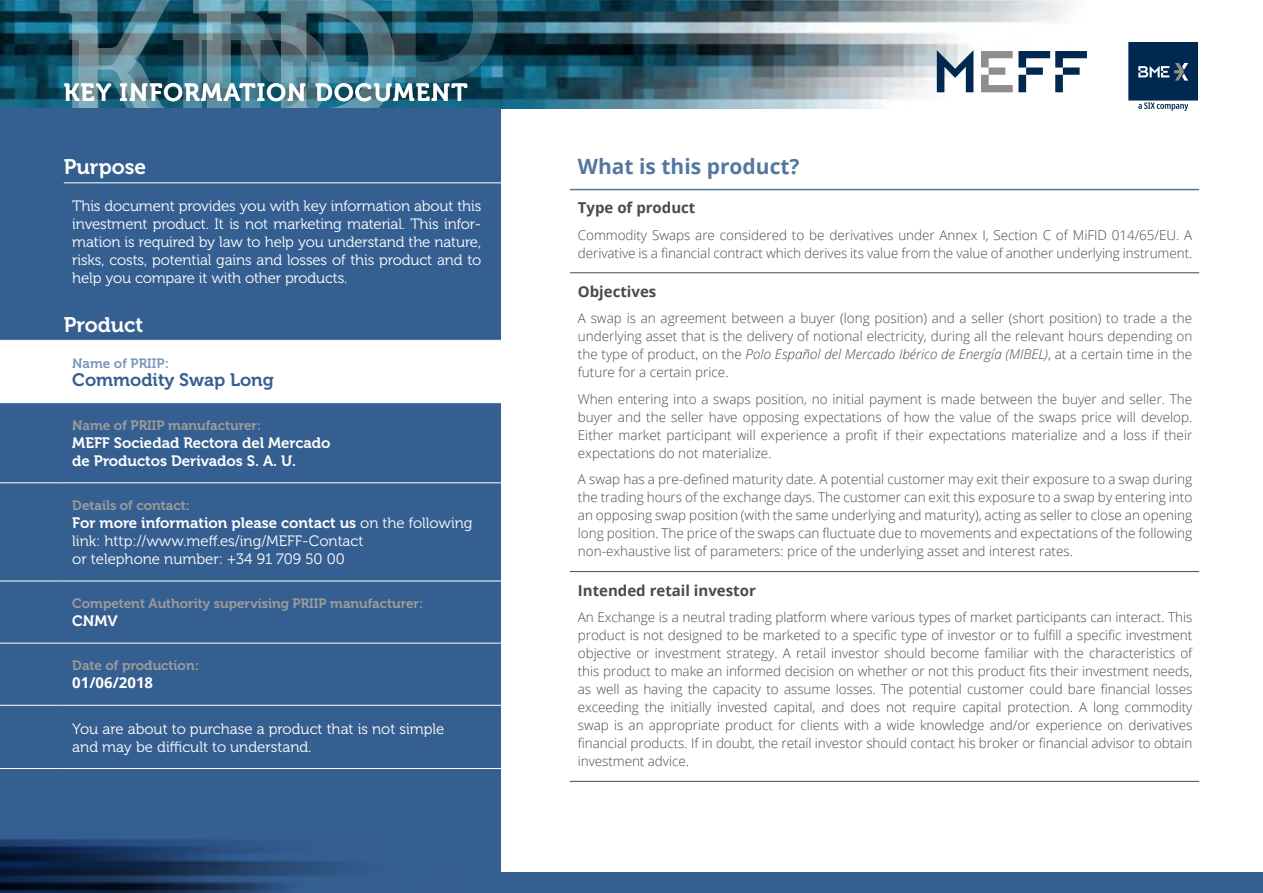
<style>
.page{position:relative;width:1263px;height:893px;background:#fff}
.page>*{position:absolute;margin:0;border:0;box-sizing:border-box;transform-origin:0 0}
.t1{font:24.6px "Museo 700";letter-spacing:.05em;color:#fff}
.t2{font:700 21px "Open Sans";color:#5477a1}
.t3{font:21px "Museo 700";color:#fff}
.t4{font:18px "Museo 700";color:#365f91}
.t5{font:15px/18px "Museo 300";color:#fff}
.t6{font:15px/18px "Museo 700";color:#fff}
.t7{font:700 15px "Open Sans";color:#4a4a49}
.t8{font:700 15px "Open Sans";color:#fff}
.t9{font:300 13.5px/18px "Open Sans";letter-spacing:-.005em;color:#4a4a49;text-align:justify}
.t10{font:13.5px "Museo 700";color:#9d9d9c}
.t11{font:13.5px "Museo 700";color:#7c97b8}
.s1{font-family:"Museo 300"}
.s2{font-style:italic}
</style>
<div class="page">
<img style="left:0;top:0;width:1070px;height:109px">
<svg style="left:60px;top:0;width:437px;height:109px;background:#386b7c"></svg>
<svg style="left:1128px;top:42px;width:70px;height:69px;background:#2f4f70"></svg>
<svg style="left:937px;top:50px;width:36px;height:42px"></svg>
<svg style="left:981px;top:51px;width:106px;height:41px"></svg>
<hr style="left:570px;top:189px;width:629px;height:1px;background:#5477a1">
<hr style="left:570px;top:273px;width:629px;height:1px;background:#4a4a49">
<hr style="left:570px;top:571px;width:629px;height:1px;background:#4a4a49">
<hr style="left:570px;top:781px;width:629px;height:1px;background:#4a4a49">
<div style="left:0;top:873px;width:1263px;height:20px;background:#365f91"></div>
<div style="left:0;top:109px;width:501px;height:784px;background:#365f91"></div>
<div style="left:0;top:341px;width:501px;height:61px;background:#fff"></div>
<hr style="left:0;top:340px;width:64px;height:1px;background:#fff">
<hr style="left:64px;top:340px;width:437px;height:1px;background:#fff">
<hr style="left:0;top:402px;width:64px;height:1px;background:#fff">
<hr style="left:64px;top:402px;width:437px;height:1px;background:#fff">
<hr style="left:0;top:483px;width:64px;height:1px;background:#fff">
<hr style="left:64px;top:483px;width:437px;height:1px;background:#fff">
<hr style="left:0;top:581px;width:64px;height:1px;background:#fff">
<hr style="left:64px;top:581px;width:437px;height:1px;background:#fff">
<hr style="left:0;top:643px;width:64px;height:1px;background:#fff">
<hr style="left:64px;top:643px;width:437px;height:1px;background:#fff">
<hr style="left:0;top:705px;width:64px;height:1px;background:#fff">
<hr style="left:64px;top:705px;width:437px;height:1px;background:#fff">
<hr style="left:0;top:768px;width:64px;height:1px;background:#fff">
<hr style="left:64px;top:768px;width:437px;height:1px;background:#fff">
<hr style="left:64px;top:182px;width:437px;height:1px;background:#fff">
<h1 class="t1" style="left:64px;top:79px;width:405px">KEY INFORMATION DOCUMENT</h1>
<h2 class="t3" style="left:64px;top:155px;width:84px">Purpose</h2>
<p class="t5" style="left:72px;top:197px;width:411px;text-align:justify">This document provides you with key information about this investment product. It is not marketing material. This infor&shy;mation is required by law to help you understand the nature, risks, costs, potential gains and losses of this product and to help you compare it with other products.</p>
<h2 class="t3" style="left:64px;top:313px;width:81px">Product</h2>
<p class="t11" style="left:72px;top:355px;width:98px">Name of PRIIP:</p>
<h3 class="t4" style="left:72px;top:369px;width:203px">Commodity Swap Long</h3>
<p class="t10" style="left:72px;top:418px;width:190px">Name of PRIIP manufacturer:</p>
<p class="t6" style="left:72px;top:434px;width:260px">MEFF Sociedad Rectora del Mercado de Productos Derivados S. A. U.</p>
<p class="t10" style="left:72px;top:498px;width:119px">Details of contact:</p>
<p class="t6" style="left:72px;top:514px;width:402px">For more information please contact us <span class="s1">on the following</span></p>
<p class="t5" style="left:72px;top:532px;width:293px">link: http://www.meff.es/ing/MEFF-Contact or telephone number: +34 91 709 50 00</p>
<p class="t10" style="left:72px;top:596px;width:352px">Competent Authority supervising PRIIP manufacturer:</p>
<p class="t6" style="left:72px;top:612px;width:47px">CNMV</p>
<p class="t10" style="left:72px;top:658px;width:128px">Date of production:</p>
<p class="t8" style="left:72px;top:672px;width:82px">01/06/2018</p>
<p class="t5" style="left:72px;top:720px;width:374px">You are about to purchase a product that is not simple and may be difficult to understand.</p>
<h2 class="t2" style="left:578px;top:151px;width:223px">What is this product?</h2>
<p class="t7" style="left:578px;top:197px;width:119px">Type of product</p>
<p class="t9" style="left:578px;top:225px;width:616px">Commodity Swaps are considered to be derivatives under Annex I, Section C of MiFID 014/65/EU. A derivative is a financial contract which derives its value from the value of another underlying instrument.</p>
<p class="t7" style="left:578px;top:281px;width:80px">Objectives</p>
<p class="t9" style="left:578px;top:309px;width:616px">A swap is an agreement between a buyer (long position) and a seller (short position) to trade a the underlying asset that is the delivery of notional electricity, during all the relevant hours depending on the type of product, on the <span class="s2">Polo Español del Mercado Ibérico de Energía (MIBEL)</span>, at a certain time in the future for a certain price.</p>
<p class="t9" style="left:578px;top:390px;width:616px">When entering into a swaps position, no initial payment is made between the buyer and seller. The buyer and the seller have opposing expectations of how the value of the swaps price will develop.<br>Either market participant will experience a profit if their expectations materialize and a loss if their expectations do not materialize.</p>
<p class="t9" style="left:578px;top:470px;width:616px">A swap has a pre-defined maturity date. A potential customer may exit their exposure to a swap during the trading hours of the exchange days. The customer can exit this exposure to a swap by entering into an opposing swap position (with the same underlying and maturity), acting as seller to close an opening long position. The price of the swaps can fluctuate due to movements and expectations of the following non-exhaustive list of parameters: price of the underlying asset and interest rates.</p>
<p class="t7" style="left:578px;top:580px;width:179px">Intended retail investor</p>
<p class="t9" style="left:578px;top:608px;width:616px">An Exchange is a neutral trading platform where various types of market participants can interact. This product is not designed to be marketed to a specific type of investor or to fulfill a specific investment objective or investment strategy. A retail investor should become familiar with the characteristics of this product to make an informed decision on whether or not this product fits their investment needs, as well as having the capacity to assume losses. The potential customer could bare financial losses exceeding the initially invested capital, and does not require capital protection. A long commodity swap is an appropriate product for clients with a wide knowledge and/or experience on derivatives financial products. If in doubt, the retail investor should contact his broker or financial advisor to obtain investment advice.</p>
</div>
